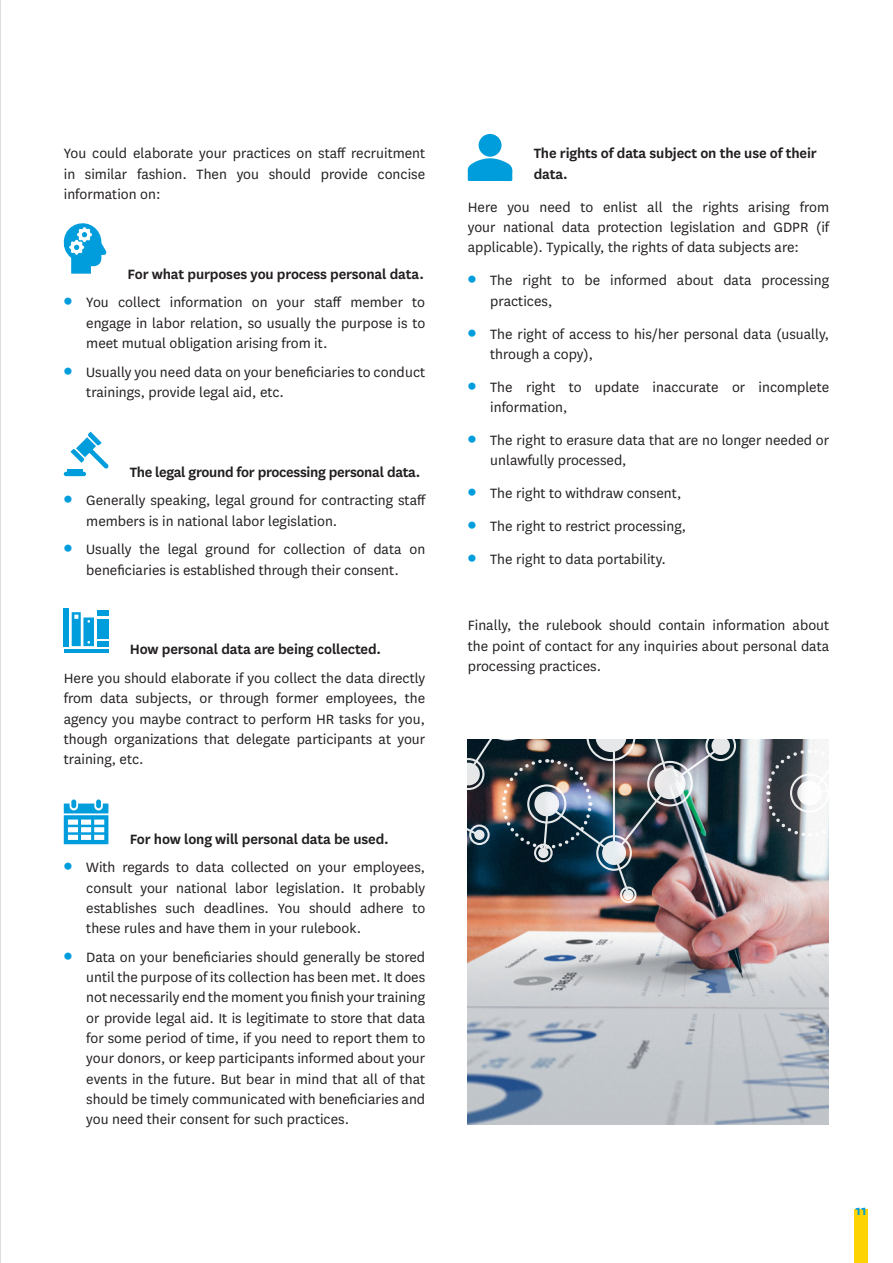
<style>
.page{position:relative;width:893px;height:1263px;background:#fff}
.page>*{position:absolute;margin:0;border:0;box-sizing:border-box;transform-origin:0 0}
.t1{font:15.75px/20.2px "National";color:#231f20;text-align:justify}
.t2{font:600 15.75px/20.2px "National";letter-spacing:-.01em;color:#231f20}
.t3{font:700 15px "National";color:#009ddc}
.s1{font-weight:900;font-size:21px;color:#009ddc}
</style>
<div class="page">
<img style="left:468px;top:888px;width:360px;height:237px">
<svg style="left:623px;top:890px;width:10px;height:10px"></svg>
<svg style="left:612px;top:888px;width:170px;height:8px"></svg>
<div style="left:726px;top:463px;width:31px;height:31px;border:2px solid #fff;border-radius:50%"></div>
<div style="left:627px;top:479px;width:30px;height:29px;border:2px solid #fff;border-radius:50%"></div>
<div style="left:620px;top:886px;width:17px;height:17px;border:2px solid #fff;border-radius:50%"></div>
<div style="left:141px;top:691px;width:31px;height:30px;border:2px solid #fff;border-radius:50%"></div>
<div style="left:265px;top:875px;width:21px;height:21px;border:2px solid #fff;border-radius:50%"></div>
<svg style="left:155px;top:489px;width:674px;height:399px"></svg>
<div style="left:854px;top:1209px;width:14px;height:54px;background:#fed304"></div>
<hr style="left:0;top:0;width:1px;height:1263px;background:#d1d2d4">
<hr style="left:67px;top:469px;width:16px;height:3px;background:#009ddc">
<hr style="left:64px;top:472px;width:22px;height:4px;background:#009ddc;border-radius:2px">
<svg style="left:70px;top:432px;width:39px;height:37px"></svg>
<hr style="left:64px;top:649px;width:44px;height:4px;background:#009ddc">
<div style="left:64px;top:608px;width:5px;height:38px;background:#009ddc"></div>
<svg style="left:72px;top:612px;width:22px;height:34px"></svg>
<div style="left:97px;top:641px;width:11px;height:5px;background:#009ddc"></div>
<div style="left:97px;top:611px;width:11px;height:5px;background:#009ddc"></div>
<div style="left:97px;top:619px;width:11px;height:19px;background:#009ddc"></div>
<svg style="left:63px;top:223px;width:44px;height:51px"></svg>
<svg style="left:64px;top:799px;width:44px;height:45px"></svg>
<svg style="left:468px;top:158px;width:45px;height:23px"></svg>
<div style="left:479px;top:134px;width:23px;height:23px;background:#009ddc;border-radius:50%"></div>
<p class="t1" style="left:64px;top:143px;width:363px">You could elaborate your practices on staff recruitment in similar fashion. Then you should provide concise information on:</p>
<p class="t2" style="left:128px;top:263px;width:298px">For what purposes you process personal data.</p>
<p class="t1" style="left:86px;top:292px;width:340px;text-indent:-22px"><span class="s1">•</span> You collect information on your staff member to engage in labor relation, so usually the purpose is to meet mutual obligation arising from it.</p>
<p class="t1" style="left:86px;top:361px;width:340px;text-indent:-22px"><span class="s1">•</span> Usually you need data on your beneficiaries to conduct trainings, provide legal aid, etc.</p>
<p class="t2" style="left:130px;top:461px;width:292px">The legal ground for processing personal data.</p>
<p class="t1" style="left:86px;top:490px;width:341px;text-indent:-22px"><span class="s1">•</span> Generally speaking, legal ground for contracting staff members is in national labor legislation.</p>
<p class="t1" style="left:64px;top:539px;width:363px;text-align:center"><span class="s1">•</span> Usually the legal ground for collection of data on beneficiaries is established through their consent.</p>
<p class="t2" style="left:130px;top:638px;width:253px">How personal data are being collected.</p>
<p class="t1" style="left:64px;top:667px;width:363px">Here you should elaborate if you collect the data directly from data subjects, or through former employees, the agency you maybe contract to perform HR tasks for you, though organizations that delegate participants at your training, etc.</p>
<p class="t2" style="left:130px;top:828px;width:261px">For how long will personal data be used.</p>
<p class="t1" style="left:86px;top:857px;width:340px;text-indent:-22px"><span class="s1">•</span> With regards to data collected on your employees, consult your national labor legislation. It probably establishes such deadlines. You should adhere to these rules and have them in your rulebook.</p>
<p class="t1" style="left:86px;top:946px;width:340px;text-indent:-22px"><span class="s1">•</span> Data on your beneficiaries should generally be stored until the purpose of its collection has been met. It does not necessarily end the moment you finish your training or provide legal aid. It is legitimate to store that data for some period of time, if you need to report them to your donors, or keep participants informed about your events in the future. But bear in mind that all of that should be timely communicated with beneficiaries and you need their consent for such practices.</p>
<p class="t2" style="left:534px;top:143px;width:285px">The rights of data subject on the use of their data.</p>
<p class="t1" style="left:468px;top:196px;width:363px">Here you need to enlist all the rights arising from your national data protection legislation and GDPR (if applicable). Typically, the rights of data subjects are:</p>
<p class="t1" style="left:490px;top:270px;width:340px;text-indent:-22px"><span class="s1">•</span> The right to be informed about data processing practices,</p>
<p class="t1" style="left:490px;top:323px;width:340px;text-indent:-22px"><span class="s1">•</span> The right of access to his/her personal data (usually, through a copy),</p>
<p class="t1" style="left:490px;top:376px;width:340px;text-indent:-22px"><span class="s1">•</span> The right to update inaccurate or incomplete information,</p>
<p class="t1" style="left:490px;top:429px;width:340px;text-indent:-22px"><span class="s1">•</span> The right to erasure data that are no longer needed or unlawfully processed,</p>
<p class="t1" style="left:468px;top:483px;width:215px"><span class="s1">•</span> The right to withdraw consent,</p>
<p class="t1" style="left:468px;top:516px;width:220px"><span class="s1">•</span> The right to restrict processing,</p>
<p class="t1" style="left:468px;top:549px;width:200px"><span class="s1">•</span> The right to data portability.</p>
<p class="t1" style="left:468px;top:615px;width:363px">Finally, the rulebook should contain information about the point of contact for any inquiries about personal data processing practices.</p>
<p class="t3" style="left:856px;top:1200px;width:12px">11</p>
</div>
